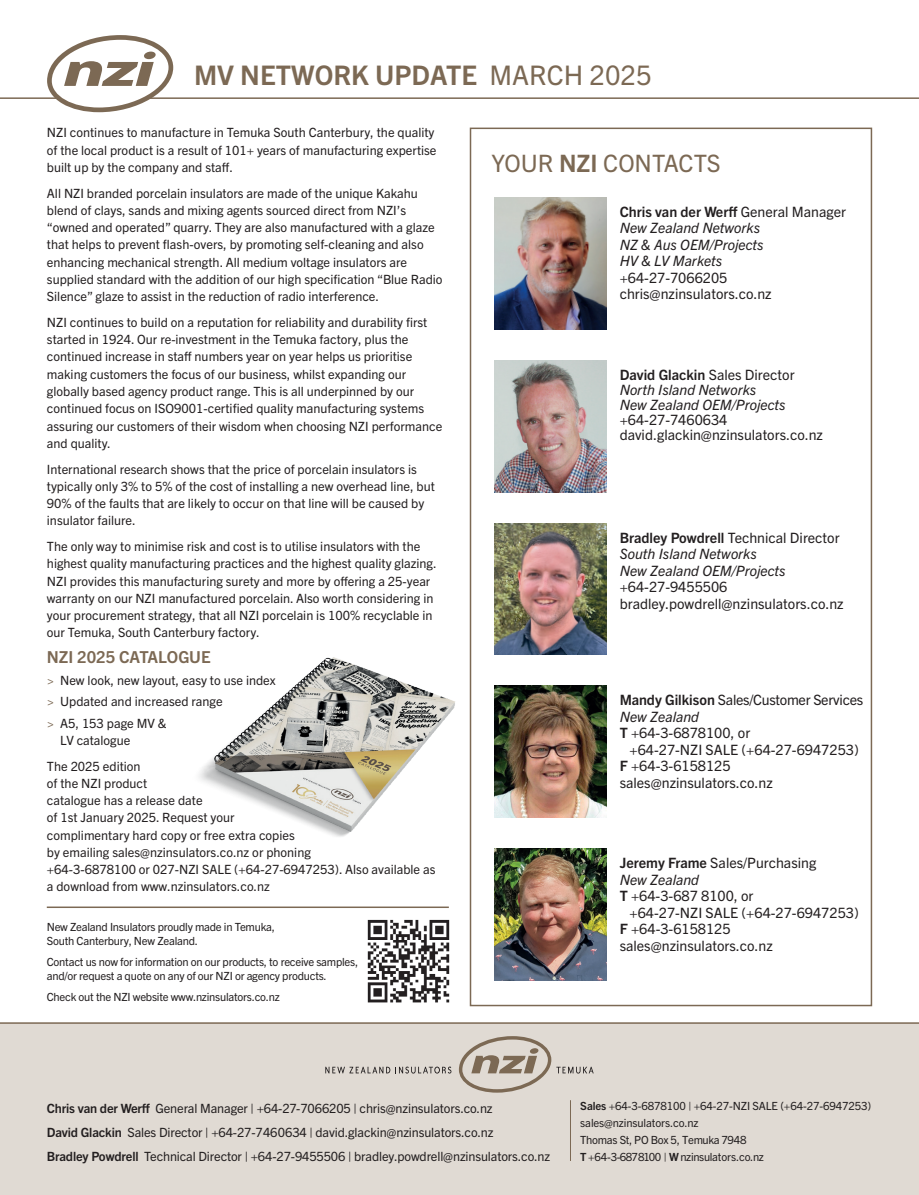
<style>
.page{position:relative;width:919px;height:1195px;background:#fff}
.page>*{position:absolute;margin:0;border:0;box-sizing:border-box;transform-origin:0 0}
.t1{font:700 27px "Trade Gothic Next LT Pro";color:#7c6954}
.t2{font:24px "Trade Gothic Next LT Pro";color:#7c6954}
.t3{font:700 16.5px "Trade Gothic Next LT Pro";color:#7c6954}
.t4{font:14.25px/16.5px "Trade Gothic Next LT Pro";color:#231f20}
.t5{font:italic 14.25px/16.5px "Trade Gothic Next LT Pro";color:#231f20}
.t6{font:14.25px/16.5px "Trade Gothic Next LT Pro";letter-spacing:-.02em;color:#231f20}
.t7{font:12.75px/17.2px "Trade Gothic Next LT Pro";color:#231f20}
.t8{font:11.25px/17.2px "Trade Gothic Next LT Pro";letter-spacing:-.02em;color:#231f20}
.s1{font-weight:400}
.s2{color:#7c6954}
.s3{font-weight:700}
.s4{font-weight:700;font-style:normal}
.s5{font-style:normal}
.s6{font-style:italic}
</style>
<div class="page">
<hr style="left:0;top:97px;width:918px;height:2px;background:#7c6954">
<svg style="left:47px;top:35px;width:126px;height:77px"></svg>
<hr style="left:47px;top:906px;width:402px;height:2px;background:#7c6954">
<div style="left:469px;top:128px;width:403px;height:878px;border:2px solid #7c6954"></div>
<img style="left:367px;top:919px;width:83px;height:84px">
<img style="left:494px;top:197px;width:113px;height:132px">
<img style="left:494px;top:360px;width:113px;height:132px">
<img style="left:494px;top:686px;width:113px;height:132px">
<img style="left:494px;top:523px;width:113px;height:132px">
<img style="left:494px;top:848px;width:113px;height:132px">
<img style="left:199px;top:657px;width:256px;height:180px">
<div style="left:0;top:1023px;width:918px;height:172px;background:#e0dad3"></div>
<hr style="left:0;top:1022px;width:918px;height:2px;background:#7c6954">
<svg style="left:325px;top:1066px;width:126px;height:7px"></svg>
<svg style="left:459px;top:1036px;width:134px;height:56px"></svg>
<hr style="left:570px;top:1100px;width:1px;height:61px;background:#7c6954">
<h1 class="t1" style="left:194px;top:56px;width:459px">MV NETWORK UPDATE <span class="s1">MARCH 2025</span></h1>
<p class="t7" style="left:47px;top:123px;width:391px">NZI continues to manufacture in Temuka South Canterbury, the quality of the local product is a result of 101+ years of manufacturing expertise built up by the company and staff.</p>
<p class="t7" style="left:47px;top:184px;width:397px">All NZI branded porcelain insulators are made of the unique Kakahu blend of clays, sands and mixing agents sourced direct from NZI’s “owned and operated” quarry. They are also manufactured with a glaze that helps to prevent flash-overs, by promoting self-cleaning and also enhancing mechanical strength. All medium voltage insulators are supplied standard with the addition of our high specification “Blue Radio Silence” glaze to assist in the reduction of radio interference.</p>
<p class="t7" style="left:47px;top:313px;width:397px">NZI continues to build on a reputation for reliability and durability first started in 1924. Our re-investment in the Temuka factory, plus the continued increase in staff numbers year on year helps us prioritise making customers the focus of our business, whilst expanding our globally based agency product range. This is all underpinned by our continued focus on ISO9001-certified quality manufacturing systems assuring our customers of their wisdom when choosing NZI performance and quality.</p>
<p class="t7" style="left:47px;top:459px;width:389px">International research shows that the price of porcelain insulators is typically only 3% to 5% of the cost of installing a new overhead line, but 90% of the faults that are likely to occur on that line will be caused by insulator failure.</p>
<p class="t7" style="left:47px;top:537px;width:391px">The only way to minimise risk and cost is to utilise insulators with the highest quality manufacturing practices and the highest quality glazing.<br>NZI provides this manufacturing surety and more by offering a 25-year warranty on our NZI manufactured porcelain. Also worth considering in your procurement strategy, that all NZI porcelain is 100% recyclable in our Temuka, South Canterbury factory.</p>
<p class="t3" style="left:47px;top:645px;width:165px">NZI 2025 CATALOGUE</p>
<p class="t7" style="left:47px;top:668px;width:230px;line-height:21.5px"><span class="s2">&gt;</span> New look, new layout, easy to use index <span class="s2">&gt;</span> Updated and increased range<br><span class="s2">&gt;</span> A5, 153 page MV &amp;</p>
<p class="t7" style="left:47px;top:726px;width:95px;line-height:25.8px;text-align:center">LV catalogue<br>The 2025 edition</p>
<p class="t7" style="left:47px;top:774px;width:390px">of the NZI product<br>catalogue has a release date<br>of 1st January 2025. Request your<br>complimentary hard copy or free extra copies<br>by emailing sales@nzinsulators.co.nz or phoning<br>+64-3-6878100 or 027‑NZI SALE (+64-27-6947253). Also available as a download from www.nzinsulators.co.nz</p>
<p class="t8" style="left:47px;top:919px;width:230px;line-height:14.2px">New Zealand Insulators proudly made in Temuka,<br>South Canterbury, New Zealand.</p>
<p class="t8" style="left:47px;top:954px;width:313px;line-height:14.2px">Contact us now for information on our products, to receive samples, and/or request a quote on any of our NZI or agency products.</p>
<p class="t8" style="left:47px;top:987px;width:234px">Check out the NZI website www.nzinsulators.co.nz</p>
<h2 class="t2" style="left:491px;top:146px;width:231px">YOUR <span class="s3">NZI</span> CONTACTS</h2>
<p class="t5" style="left:619px;top:203px;width:228px"><span class="s4">Chris van der Werff</span> <span class="s5">General Manager<br></span>New Zealand Networks<br>NZ &amp; Aus OEM/Projects<br>HV &amp; LV Markets</p>
<p class="t4" style="left:619px;top:269px;width:153px">+64-27-7066205 chris@nzinsulators.co.nz</p>
<p class="t5" style="left:619px;top:366px;width:176px;line-height:15px"><span class="s4">David Glackin</span> <span class="s5">Sales Director<br></span>North Island Networks<br>New Zealand OEM/Projects</p>
<p class="t4" style="left:619px;top:411px;width:205px;line-height:15px">+64-27-7460634 david.glackin@nzinsulators.co.nz</p>
<p class="t5" style="left:619px;top:528px;width:221px"><span class="s4">Bradley Powdrell</span> <span class="s5">Technical Director<br></span>South Island Networks<br>New Zealand OEM/Projects</p>
<p class="t4" style="left:619px;top:578px;width:225px">+64-27-9455506 bradley.powdrell@nzinsulators.co.nz</p>
<p class="t6" style="left:619px;top:691px;width:245px"><span class="s3">Mandy Gilkison</span> Sales/Customer Services<br><span class="s6">New Zealand<br></span><span class="s3">T</span> +64-3-6878100, or</p>
<p class="t4" style="left:619px;top:740px;width:240px;text-indent:10px">+64-27-NZI SALE (+64-27-6947253)<br><span class="s3">F</span> +64-3-6158125 sales@nzinsulators.co.nz</p>
<p class="t4" style="left:619px;top:854px;width:198px"><span class="s3">Jeremy Frame</span> Sales/Purchasing<br><span class="s6">New Zealand<br></span><span class="s3">T</span> +64-3-687 8100, or</p>
<p class="t4" style="left:619px;top:903px;width:240px;text-indent:10px">+64-27-NZI SALE (+64-27-6947253)<br><span class="s3">F</span> +64-3-6158125 sales@nzinsulators.co.nz</p>
<p class="t7" style="left:47px;top:1095px;width:505px;line-height:24px"><span class="s3">Chris van der Werff</span> General Manager | +64-27-7066205 | chris@nzinsulators.co.nz<br><span class="s3">David Glackin</span> Sales Director | +64-27-7460634 | david.glackin@nzinsulators.co.nz<br><span class="s3">Bradley Powdrell</span> Technical Director | +64-27-9455506 | bradley.powdrell@nzinsulators.co.nz</p>
<p class="t8" style="left:580px;top:1096px;width:292px"><span class="s3">Sales</span> +64-3-6878100 | +64-27-NZI SALE (+64-27-6947253) sales@nzinsulators.co.nz<br>Thomas St, PO Box 5, Temuka 7948<br><span class="s3">T</span>+64-3-6878100 | <span class="s3">W</span> nzinsulators.co.nz</p>
</div>
